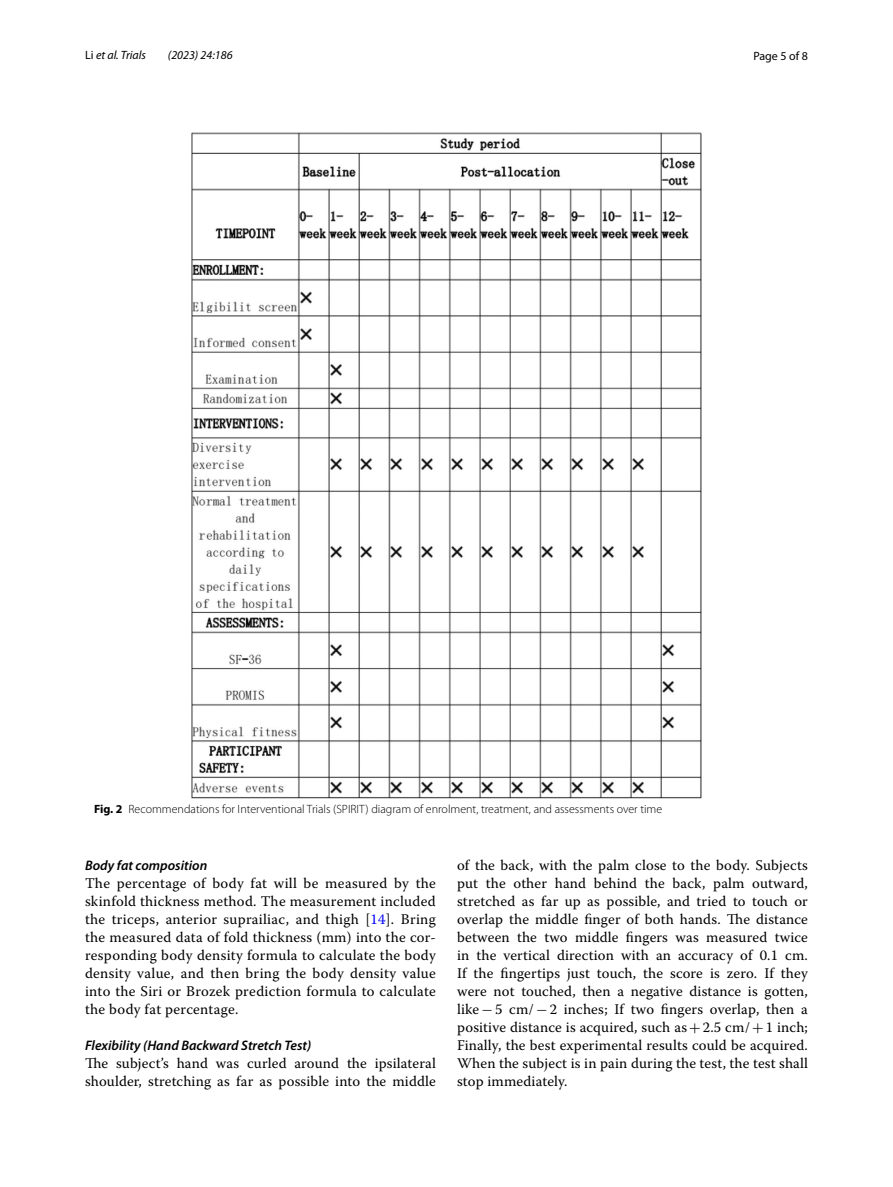
<style>
.page{position:relative;width:893px;height:1187px;background:#fff}
.page>*{position:absolute;margin:0;border:0;box-sizing:border-box;transform-origin:0 0}
.t1{font:14.7px/18px "Warnock Pro";letter-spacing:.01em;color:#000;text-align:justify}
.t2{font:italic 600 13.8px "Myriad Pro";color:#000}
.t3{font:300 12px "Myriad Pro";color:#000}
.t4{font:italic 12px "Myriad Pro";color:#000}
.t5{font:12px "Myriad Pro";color:#000}
.s1{font-style:normal}
.s2{font-weight:700}
.s3{color:#00f}
.s4{font-family:"MTSY"}
</style>
<div class="page">
<img style="left:191px;top:133px;width:511px;height:665px">
<p class="t4" style="left:85px;top:48px;width:63px"><span class="s1">Li</span> et al. Trials</p>
<p class="t4" style="left:168px;top:48px;width:66px">(2023) 24:186</p>
<p class="t5" style="left:753px;top:48px;width:56px">Page 5 of 8</p>
<p class="t3" style="left:94px;top:802px;width:570px"><span class="s2">Fig. 2</span> Recommendations for Interventional Trials (SPIRIT) diagram of enrolment, treatment, and assessments over time</p>
<p class="t2" style="left:85px;top:856px;width:124px">Body fat composition</p>
<p class="t1" style="left:85px;top:873px;width:352px">The percentage of body fat will be measured by the skinfold thickness method. The measurement included the triceps, anterior suprailiac, and thigh [<span class="s3">14</span>]. Bring the measured data of fold thickness (mm) into the cor&shy;responding body density formula to calculate the body density value, and then bring the body density value into the Siri or Brozek prediction formula to calculate the body fat percentage.</p>
<p class="t2" style="left:85px;top:1036px;width:228px">Flexibility (Hand Backward Stretch Test)</p>
<p class="t1" style="left:85px;top:1053px;width:352px">The subject’s hand was curled around the ipsilateral shoulder, stretching as far as possible into the middle</p>
<p class="t1" style="left:457px;top:855px;width:352px">of the back, with the palm close to the body. Subjects put the other hand behind the back, palm outward, stretched as far up as possible, and tried to touch or overlap the middle finger of both hands. The distance between the two middle fingers was measured twice in the vertical direction with an accuracy of 0.1 cm.<br>If the fingertips just touch, the score is zero. If they were not touched, then a negative distance is gotten, like<span class="s4">−</span>5 cm/<span class="s4">−</span>2 inches; If two fingers overlap, then a positive distance is acquired, such as<span class="s4">+</span>2.5 cm/<span class="s4">+</span>1 inch; Finally, the best experimental results could be acquired.<br>When the subject is in pain during the test, the test shall stop immediately.</p>
</div>
